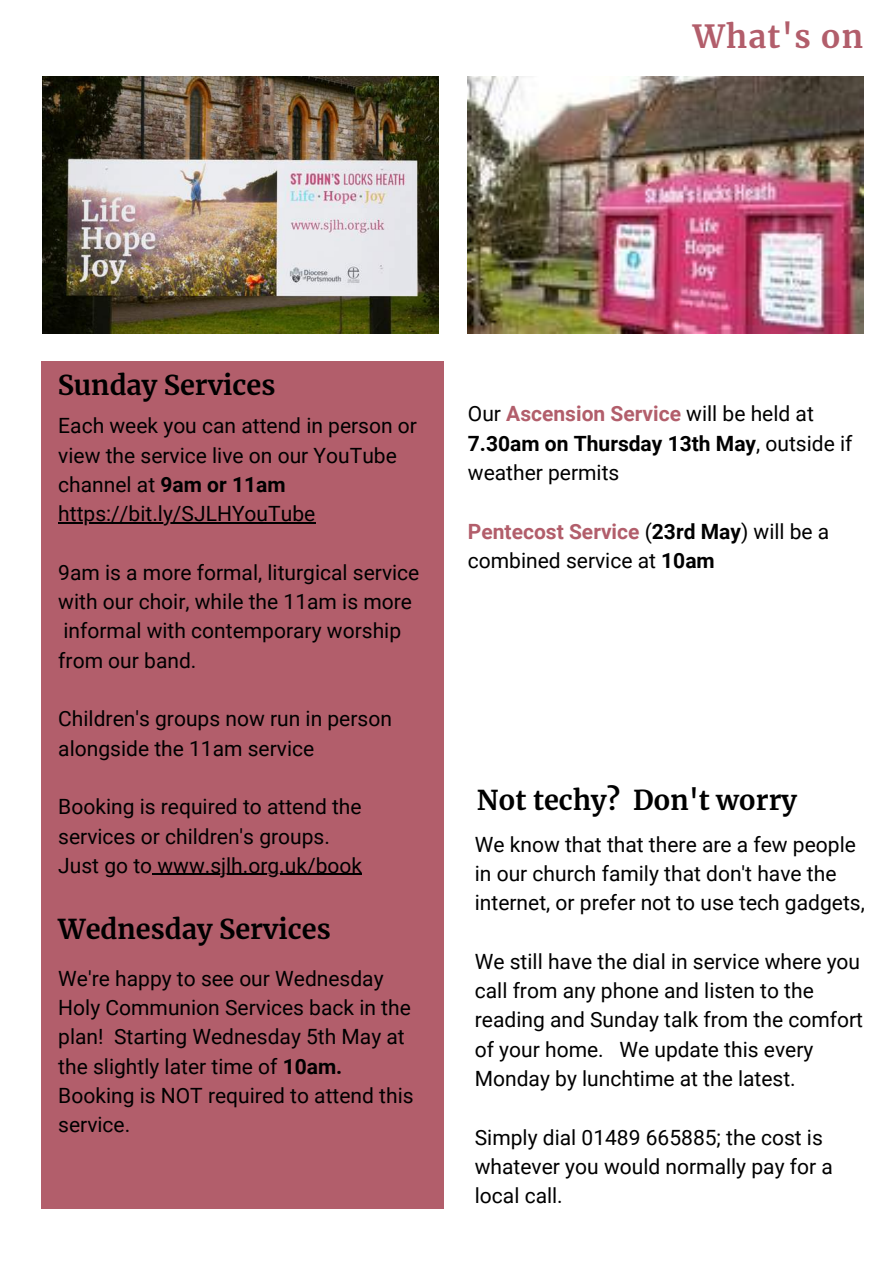
<style>
.page{position:relative;width:894px;height:1264px;background:#fff}
.page>*{position:absolute;margin:0;border:0;box-sizing:border-box;transform-origin:0 0}
.t1{font:700 31.5px "Merriweather";letter-spacing:.04em;color:#b25e6b}
.t2{font:700 27px "Merriweather";color:#000}
.t3{font:21px/29.2px "Roboto";color:#000}
.s1{font-weight:700}
.s2{font-weight:700;color:#b25e6b}
</style>
<div class="page">
<img style="left:43px;top:76px;width:395px;height:257px">
<img style="left:468px;top:76px;width:395px;height:257px">
<div style="left:41px;top:361px;width:402px;height:847px;background:#b25e6b"></div>
<hr style="left:58px;top:522px;width:257px;height:1px;background:#000">
<hr style="left:152px;top:874px;width:210px;height:1px;background:#000">
<h1 class="t1" style="left:692px;top:17px;width:172px">What's on</h1>
<p class="t2" style="left:58px;top:369px;width:219px">Sunday Services</p>
<p class="t3" style="left:58px;top:411px;width:360px">Each week you can attend in person or view the service live on our YouTube channel at <span class="s1">9am or 11am </span>https://bit.ly/SJLHYouTube</p>
<p class="t3" style="left:58px;top:558px;width:362px">9am is a more formal, liturgical service with our choir, while the 11am is more informal with contemporary worship from our band.</p>
<p class="t3" style="left:58px;top:704px;width:335px">Children's groups now run in person alongside the 11am service</p>
<p class="t3" style="left:58px;top:792px;width:305px">Booking is required to attend the services or children's groups.<br>Just go to www.sjlh.org.uk/book</p>
<p class="t2" style="left:58px;top:912px;width:274px">Wednesday Services</p>
<p class="t3" style="left:58px;top:963px;width:357px">We're happy to see our Wednesday<br>Holy Communion Services back in the plan! Starting Wednesday 5th May at the slightly later time of <span class="s1">10am.<br></span>Booking is NOT required to attend this service.</p>
<p class="t3" style="left:468px;top:399px;width:386px">Our <span class="s2">Ascension Service</span> will be held at<br><span class="s1">7.30am on Thursday 13th May</span>, outside if weather permits</p>
<p class="t3" style="left:468px;top:517px;width:363px"><span class="s2">Pentecost Service</span> (<span class="s1">23rd May</span>) will be a combined service at <span class="s1">10am</span></p>
<p class="t2" style="left:477px;top:784px;width:321px">Not techy? Don't worry</p>
<p class="t3" style="left:474px;top:829px;width:391px">We know that that there are a few people in our church family that don't have the internet, or prefer not to use tech gadgets,</p>
<p class="t3" style="left:474px;top:947px;width:389px">We still have the dial in service where you call from any phone and listen to the reading and Sunday talk from the comfort of your home. We update this every Monday by lunchtime at the latest.</p>
<p class="t3" style="left:474px;top:1122px;width:359px">Simply dial 01489 665885; the cost is whatever you would normally pay for a local call.</p>
</div>
